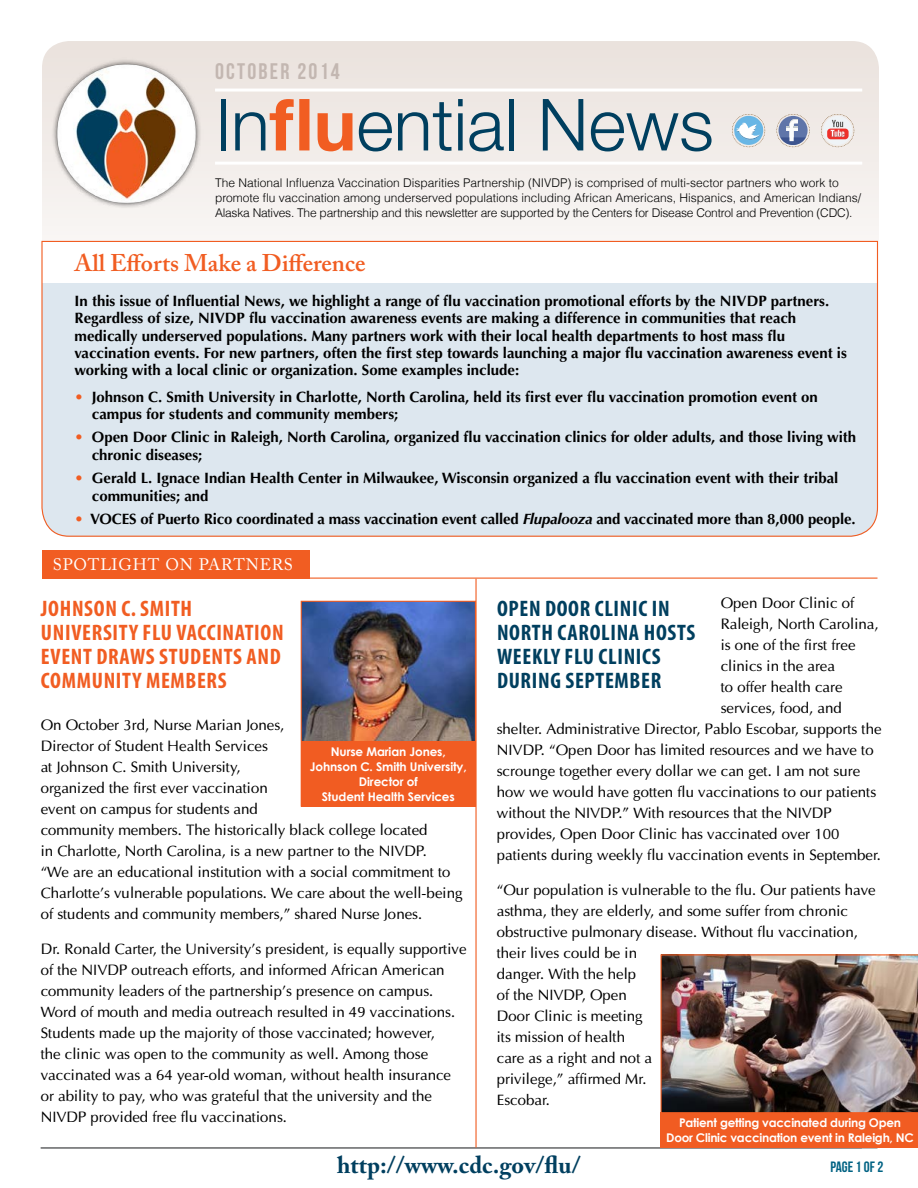
<style>
.page{position:relative;width:918px;height:1188px;background:#fff}
.page>*{position:absolute;margin:0;border:0;box-sizing:border-box;transform-origin:0 0}
.t1{font:300 72px "Helvetica Neue";color:#003f5f}
.t2{font:600 24px "Adobe Caslon Pro";color:#f15d22}
.t3{font:700 24px "Adobe Caslon Pro";color:#003f5f}
.t4{font:700 condensed 22.5px/24px "Myriad Pro";letter-spacing:.03em;color:#f15d22}
.t5{font:700 condensed 22.5px/24px "Myriad Pro";letter-spacing:.03em;color:#003f5f}
.t6{font:22.5px "Bebas Neue";letter-spacing:.1em;color:#c3b7b1}
.t7{font:16.5px "Adobe Caslon Pro";letter-spacing:.05em;color:#fff}
.t8{font:15px/21px "Optima";color:#000}
.t9{font:700 15px/17.4px "Optima LT Std";color:#000}
.t10{font:15px "Bebas Neue";color:#006283}
.t11{font:300 12px/15px "Helvetica LT";color:#000}
.t12{font:700 12px/15px "Century Gothic";letter-spacing:-.02em;color:#fff;text-align:center}
.s1{font-weight:700;color:#f15d22}
.s2{color:#f15d22}
.s3{font-style:italic}
</style>
<div class="page">
<svg style="left:42px;top:41px;width:837px;height:197px"></svg>
<img style="left:49px;top:56px;width:154px;height:154px">
<hr style="left:215px;top:162px;width:647px;height:3px;background:#fff">
<hr style="left:215px;top:89px;width:647px;height:3px;background:#fff">
<svg style="left:732px;top:114px;width:33px;height:33px"></svg>
<svg style="left:777px;top:114px;width:33px;height:33px"></svg>
<svg style="left:821px;top:114px;width:33px;height:33px"></svg>
<hr style="left:41px;top:1148px;width:837px;height:1px;background:#636466">
<svg style="left:41px;top:240px;width:838px;height:297px;background:#e2e8ee"></svg>
<hr style="left:301px;top:578px;width:577px;height:1px;background:#f15d22">
<div style="left:42px;top:551px;width:268px;height:28px;background:#f15d22"></div>
<img style="left:303px;top:603px;width:171px;height:138px">
<div style="left:301px;top:601px;width:175px;height:206px;border:1px solid #f15d22"></div>
<div style="left:301px;top:741px;width:174px;height:66px;background:#f15c22"></div>
<hr style="left:475px;top:579px;width:2px;height:569px;background:#f15d22">
<div style="left:660px;top:1112px;width:258px;height:36px;background:#f15c22"></div>
<img style="left:661px;top:954px;width:257px;height:159px">
<p class="t6" style="left:215px;top:59px;width:126px">OCTOBER 2014</p>
<h1 class="t1" style="left:215px;top:81px;width:500px">In<span class="s1">flu</span>ential News</h1>
<p class="t11" style="left:215px;top:175px;width:648px">The National Influenza Vaccination Disparities Partnership (NIVDP) is comprised of multi-sector partners who work to promote flu vaccination among underserved populations including African Americans, Hispanics, and American Indians/<br>Alaska Natives. The partnership and this newsletter are supported by the Centers for Disease Control and Prevention (CDC).</p>
<p class="t2" style="left:75px;top:249px;width:293px">All Efforts Make a Difference</p>
<p class="t9" style="left:75px;top:292px;width:774px">In this issue of Influential News, we highlight a range of flu vaccination promotional efforts by the NIVDP partners.<br>Regardless of size, NIVDP flu vaccination awareness events are making a difference in communities that reach medically underserved populations. Many partners work with their local health departments to host mass flu vaccination events. For new partners, often the first step towards launching a major flu vaccination awareness event is working with a local clinic or organization. Some examples include:</p>
<p class="t9" style="left:92px;top:388px;width:727px;text-indent:-17px"><span class="s2">•</span> Johnson C. Smith University in Charlotte, North Carolina, held its first ever flu vaccination promotion event on campus for students and community members;</p>
<p class="t9" style="left:92px;top:429px;width:766px;text-indent:-17px"><span class="s2">•</span> Open Door Clinic in Raleigh, North Carolina, organized flu vaccination clinics for older adults, and those living with chronic diseases;</p>
<p class="t9" style="left:92px;top:470px;width:748px;text-indent:-17px"><span class="s2">•</span> Gerald L. Ignace Indian Health Center in Milwaukee, Wisconsin organized a flu vaccination event with their tribal communities; and</p>
<p class="t9" style="left:75px;top:510px;width:783px"><span class="s2">•</span> VOCES of Puerto Rico coordinated a mass vaccination event called <span class="s3">Flupalooza</span> and vaccinated more than 8,000 people.</p>
<h2 class="t7" style="left:53px;top:555px;width:242px">SPOTLIGHT ON PARTNERS</h2>
<h3 class="t4" style="left:41px;top:596px;width:244px">JOHNSON C. SMITH<br>UNIVERSITY FLU VACCINATION<br>EVENT DRAWS STUDENTS AND<br>COMMUNITY MEMBERS</h3>
<h3 class="t5" style="left:497px;top:596px;width:200px">OPEN DOOR CLINIC IN<br>NORTH CAROLINA HOSTS<br>WEEKLY FLU CLINICS<br>DURING SEPTEMBER</h3>
<p class="t8" style="left:721px;top:593px;width:135px">Open Door Clinic of</p>
<p class="t8" style="left:721px;top:614px;width:159px">Raleigh, North Carolina,</p>
<p class="t8" style="left:721px;top:635px;width:136px">is one of the first free</p>
<p class="t8" style="left:721px;top:656px;width:116px">clinics in the area</p>
<p class="t8" style="left:721px;top:677px;width:123px">to offer health care</p>
<p class="t8" style="left:721px;top:698px;width:123px">services, food, and</p>
<p class="t8" style="left:497px;top:719px;width:386px">shelter. Administrative Director, Pablo Escobar, supports the</p>
<p class="t8" style="left:497px;top:740px;width:379px">NIVDP. “Open Door has limited resources and we have to</p>
<p class="t8" style="left:497px;top:761px;width:365px">scrounge together every dollar we can get. I am not sure</p>
<p class="t8" style="left:497px;top:782px;width:381px">how we would have gotten flu vaccinations to our patients</p>
<p class="t8" style="left:497px;top:803px;width:337px">without the NIVDP.” With resources that the NIVDP</p>
<p class="t8" style="left:497px;top:824px;width:344px">provides, Open Door Clinic has vaccinated over 100</p>
<p class="t8" style="left:497px;top:845px;width:386px">patients during weekly flu vaccination events in September.</p>
<p class="t8" style="left:497px;top:879px;width:381px">“Our population is vulnerable to the flu. Our patients have asthma, they are elderly, and some suffer from chronic obstructive pulmonary disease. Without flu vaccination, their lives could be in<br>danger. With the help<br>of the NIVDP, Open<br>Door Clinic is meeting<br>its mission of health<br>care as a right and not a<br>privilege,” affirmed Mr.<br>Escobar.</p>
<p class="t12" style="left:666px;top:1115px;width:249px">Patient getting vaccinated during Open<br>Door Clinic vaccination event in Raleigh, NC</p>
<h3 class="t3" style="left:337px;top:1150px;width:245px">http://www.cdc.gov/flu/</h3>
<p class="t10" style="left:830px;top:1159px;width:54px">PAGE 1 OF 2</p>
<p class="t8" style="left:41px;top:714px;width:423px">On October 3rd, Nurse Marian Jones,<br>Director of Student Health Services<br>at Johnson C. Smith University,<br>organized the first ever vaccination<br>event on campus for students and<br>community members. The historically black college located<br>in Charlotte, North Carolina, is a new partner to the NIVDP.<br>“We are an educational institution with a social commitment to Charlotte’s vulnerable populations. We care about the well-being of students and community members,” shared Nurse Jones.</p>
<p class="t8" style="left:41px;top:938px;width:427px">Dr. Ronald Carter, the University’s president, is equally supportive of the NIVDP outreach efforts, and informed African American community leaders of the partnership’s presence on campus.<br>Word of mouth and media outreach resulted in 49 vaccinations.<br>Students made up the majority of those vaccinated; however,<br>the clinic was open to the community as well. Among those vaccinated was a 64 year-old woman, without health insurance or ability to pay, who was grateful that the university and the NIVDP provided free flu vaccinations.</p>
<p class="t12" style="left:310px;top:743px;width:158px">Nurse Marian Jones,<br>Johnson C. Smith University,<br>Director of<br>Student Health Services</p>
</div>
